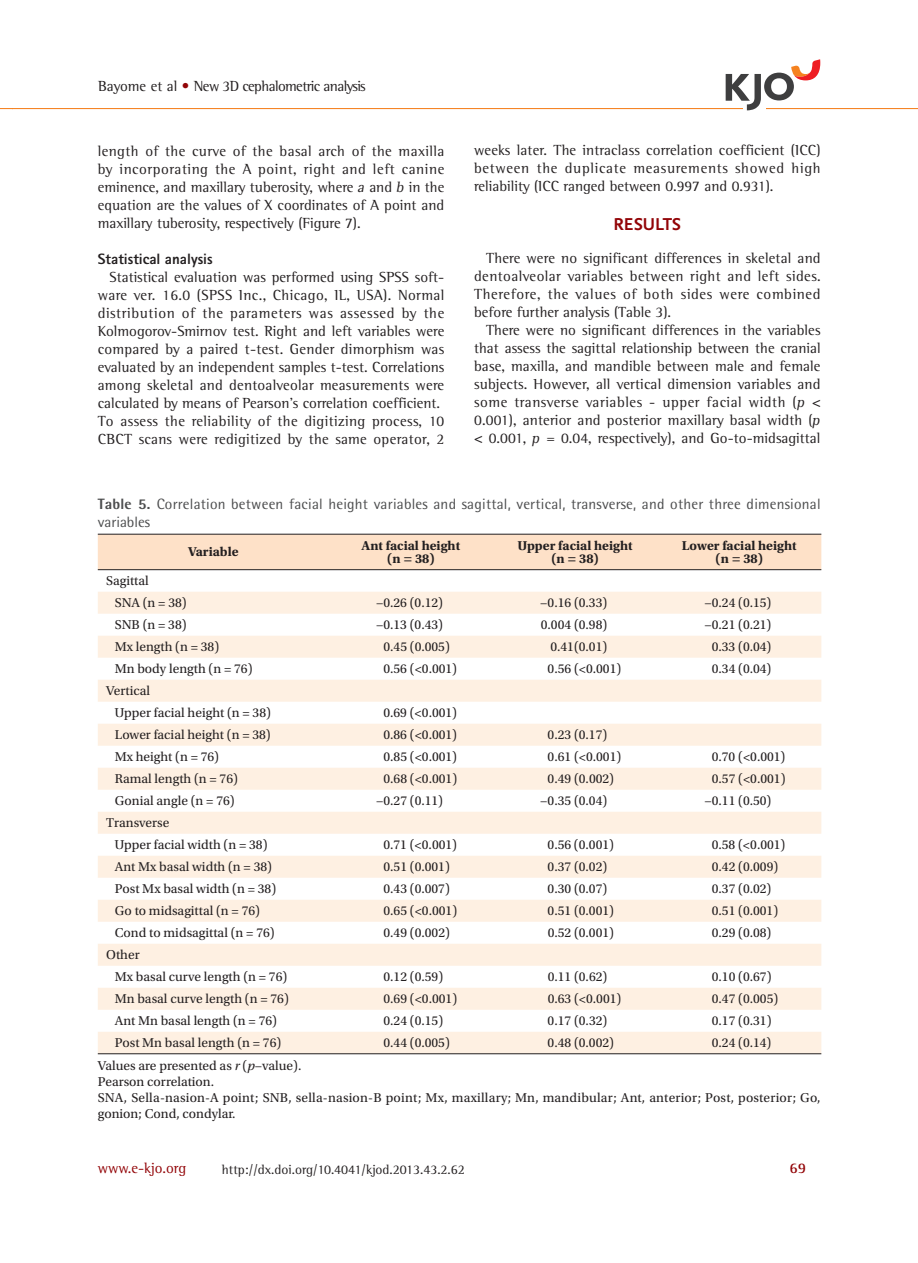
<style>
.page{position:relative;width:918px;height:1263px;background:#fff}
.page>*{position:absolute;margin:0;border:0;box-sizing:border-box;transform-origin:0 0}
.t1{font:700 18px "Nexus Sans";color:#920407}
.t2{font:15px/18px "Rotis Semi Serif Std";letter-spacing:.005em;color:#231f20;text-align:justify}
.t3{font:15px "Rotis Semi Serif Std";letter-spacing:.025em;color:#231f20}
.t4{font:15px/18px "Rotis Semi Sans Std";letter-spacing:.015em;color:#4b4c4d}
.t5{font:15px "Rotis Semi Serif Std";letter-spacing:.04em;color:#231f20}
.t6{font:15px "Rotis Semi Serif Std";letter-spacing:.035em;color:#231f20}
.t7{font:15px "Rotis Semi Serif Std";letter-spacing:-.04em;color:#231f20}
.t8{font:800 15px "Rotis Sans Serif Std";color:#231f20}
.t9{font:15px "Rotis Semi Serif Std";color:#920407}
.t10{font:700 15px "Rotis Semi Serif Std";color:#920407}
.t11{font:13.5px/22px "Utopia Std";color:#231f20}
.t12{font:700 13.5px/13.5px "Utopia Std";color:#231f20;text-align:center}
.t13{font:13.5px "Rotis Semi Serif Std";color:#231f20}
.s1{color:#920407}
.s2{font-style:italic}
.s3{font-weight:800}
</style>
<div class="page">
<svg style="left:0;top:108px;width:13px;height:1px"></svg>
<hr style="left:13px;top:108px;width:905px;height:1px;background:#f58220">
<svg style="left:726px;top:59px;width:94px;height:51px"></svg>
<div style="left:98px;top:535px;width:723px;height:34px;background:#fee1c8"></div>
<svg style="left:98px;top:592px;width:723px;height:461px;fill:#fef0e2"></svg>
<hr style="left:98px;top:534px;width:723px;height:1px;background:#231f20">
<hr style="left:98px;top:569px;width:723px;height:1px;background:#231f20">
<hr style="left:98px;top:1053px;width:559px;height:1px;background:#231f20">
<hr style="left:657px;top:1053px;width:164px;height:1px;background:#231f20">
<p class="t7" style="left:98px;top:81px;width:269px">Bayome et al <span class="s1">•</span> New 3D cephalometric analysis</p>
<p class="t2" style="left:98px;top:143px;width:348px">length of the curve of the basal arch of the maxilla by incorporating the A point, right and left canine eminence, and maxillary tuberosity, where <span class="s2">a</span> and <span class="s2">b</span> in the equation are the values of X coordinates of A point and maxillary tuberosity, respectively (Figure 7).</p>
<p class="t8" style="left:98px;top:254px;width:116px">Statistical analysis</p>
<p class="t2" style="left:110px;top:269px;width:336px">Statistical evaluation was performed using SPSS soft-</p>
<p class="t3" style="left:98px;top:290px;width:348px">ware ver. 16.0 (SPSS Inc., Chicago, IL, USA). Normal</p>
<p class="t5" style="left:98px;top:308px;width:348px">distribution of the parameters was assessed by the</p>
<p class="t2" style="left:98px;top:323px;width:348px">Kolmogorov-Smirnov test. Right and left variables were</p>
<p class="t2" style="left:98px;top:341px;width:348px">compared by a paired t-test. Gender dimorphism was</p>
<p class="t2" style="left:98px;top:359px;width:348px">evaluated by an independent samples t-test. Correlations</p>
<p class="t2" style="left:98px;top:377px;width:348px">among skeletal and dentoalveolar measurements were</p>
<p class="t2" style="left:98px;top:395px;width:344px">calculated by means of Pearson’s correlation coefficient.</p>
<p class="t3" style="left:98px;top:416px;width:348px">To assess the reliability of the digitizing process, 10</p>
<p class="t2" style="left:98px;top:431px;width:348px">CBCT scans were redigitized by the same operator, 2</p>
<p class="t2" style="left:474px;top:142px;width:348px">weeks later. The intraclass correlation coefficient (ICC) between the duplicate measurements showed high reliability (ICC ranged between 0.997 and 0.931).</p>
<p class="t1" style="left:614px;top:216px;width:69px">RESULTS</p>
<p class="t2" style="left:486px;top:250px;width:336px">There were no significant differences in skeletal and</p>
<p class="t3" style="left:474px;top:271px;width:348px">dentoalveolar variables between right and left sides.</p>
<p class="t5" style="left:474px;top:289px;width:348px">There fore, the values of both sides were combined</p>
<p class="t2" style="left:474px;top:304px;width:199px">before further analysis (Table 3).</p>
<p class="t2" style="left:486px;top:322px;width:336px">There were no significant differences in the variables</p>
<p class="t2" style="left:474px;top:340px;width:348px">that assess the sagittal relationship between the cranial</p>
<p class="t2" style="left:474px;top:358px;width:348px">base, maxilla, and mandible between male and female</p>
<p class="t2" style="left:474px;top:376px;width:348px">subjects. However, all vertical dimension variables and</p>
<p class="t6" style="left:474px;top:397px;width:348px">some transverse variables - upper facial width (<span class="s2">p</span> &lt;</p>
<p class="t2" style="left:474px;top:412px;width:347px">0.001), anterior and posterior maxillary basal width (<span class="s2">p</span></p>
<p class="t2" style="left:474px;top:430px;width:348px">&lt; 0.001, <span class="s2">p</span> = 0.04, respectively), and Go-to-midsagittal</p>
<p class="t4" style="left:98px;top:497px;width:724px"><span class="s3">Table 5.</span> Correlation between facial height variables and sagittal, vertical, transverse, and other three dimensional variables</p>
<p class="t12" style="left:188px;top:546px;width:52px">Variable</p>
<p class="t12" style="left:362px;top:540px;width:100px">Ant facial height (n = 38)</p>
<p class="t12" style="left:517px;top:540px;width:117px">Upper facial height (n = 38)</p>
<p class="t12" style="left:682px;top:540px;width:117px">Lower facial height (n = 38)</p>
<p class="t11" style="left:115px;top:571px;width:73px;text-indent:-9px">Sagittal<br>SNA (n = 38)</p>
<p class="t11" style="left:376px;top:593px;width:69px">−0.26 (0.12)</p>
<p class="t11" style="left:540px;top:593px;width:69px">−0.16 (0.33)</p>
<p class="t11" style="left:704px;top:593px;width:69px">−0.24 (0.15)</p>
<p class="t11" style="left:115px;top:615px;width:73px">SNB (n = 38)</p>
<p class="t11" style="left:376px;top:615px;width:69px">−0.13 (0.43)</p>
<p class="t11" style="left:541px;top:615px;width:68px">0.004 (0.98)</p>
<p class="t11" style="left:704px;top:615px;width:69px">−0.21 (0.21)</p>
<p class="t11" style="left:115px;top:637px;width:106px">Mx length (n = 38)</p>
<p class="t11" style="left:383px;top:637px;width:68px">0.45 (0.005)</p>
<p class="t11" style="left:550px;top:637px;width:58px">0.41(0.01)</p>
<p class="t11" style="left:712px;top:637px;width:61px">0.33 (0.04)</p>
<p class="t11" style="left:115px;top:659px;width:139px">Mn body length (n = 76)</p>
<p class="t11" style="left:383px;top:659px;width:75px">0.56 (&lt;0.001)</p>
<p class="t11" style="left:548px;top:659px;width:75px">0.56 (&lt;0.001)</p>
<p class="t11" style="left:712px;top:659px;width:61px">0.34 (0.04)</p>
<p class="t11" style="left:115px;top:681px;width:158px;text-indent:-9px">Vertical<br>Upper facial height (n = 38)</p>
<p class="t11" style="left:383px;top:703px;width:75px">0.69 (&lt;0.001)</p>
<p class="t11" style="left:115px;top:725px;width:157px">Lower facial height (n = 38)</p>
<p class="t11" style="left:383px;top:725px;width:75px">0.86 (&lt;0.001)</p>
<p class="t11" style="left:548px;top:725px;width:61px">0.23 (0.17)</p>
<p class="t11" style="left:115px;top:747px;width:106px">Mx height (n = 76)</p>
<p class="t11" style="left:383px;top:747px;width:75px">0.85 (&lt;0.001)</p>
<p class="t11" style="left:548px;top:747px;width:75px">0.61 (&lt;0.001)</p>
<p class="t11" style="left:712px;top:747px;width:75px">0.70 (&lt;0.001)</p>
<p class="t11" style="left:115px;top:769px;width:125px">Ramal length (n = 76)</p>
<p class="t11" style="left:384px;top:769px;width:75px">0.68 (&lt;0.001)</p>
<p class="t11" style="left:548px;top:769px;width:68px">0.49 (0.002)</p>
<p class="t11" style="left:712px;top:769px;width:75px">0.57 (&lt;0.001)</p>
<p class="t11" style="left:115px;top:791px;width:121px">Gonial angle (n = 76)</p>
<p class="t11" style="left:376px;top:791px;width:68px">−0.27 (0.11)</p>
<p class="t11" style="left:540px;top:791px;width:68px">−0.35 (0.04)</p>
<p class="t11" style="left:704px;top:791px;width:68px">−0.11 (0.50)</p>
<p class="t11" style="left:115px;top:813px;width:154px;text-indent:-9px">Transverse<br>Upper facial width (n = 38)</p>
<p class="t11" style="left:383px;top:835px;width:75px">0.71 (&lt;0.001)</p>
<p class="t11" style="left:548px;top:835px;width:68px">0.56 (0.001)</p>
<p class="t11" style="left:712px;top:835px;width:75px">0.58 (&lt;0.001)</p>
<p class="t11" style="left:115px;top:857px;width:159px">Ant Mx basal width (n = 38)</p>
<p class="t11" style="left:383px;top:857px;width:68px">0.51 (0.001)</p>
<p class="t11" style="left:548px;top:857px;width:61px">0.37 (0.02)</p>
<p class="t11" style="left:712px;top:857px;width:68px">0.42 (0.009)</p>
<p class="t11" style="left:115px;top:879px;width:163px">Post Mx basal width (n = 38)</p>
<p class="t11" style="left:383px;top:879px;width:68px">0.43 (0.007)</p>
<p class="t11" style="left:548px;top:879px;width:61px">0.30 (0.07)</p>
<p class="t11" style="left:712px;top:879px;width:61px">0.37 (0.02)</p>
<p class="t11" style="left:115px;top:901px;width:147px">Go to midsagittal (n = 76)</p>
<p class="t11" style="left:384px;top:901px;width:75px">0.65 (&lt;0.001)</p>
<p class="t11" style="left:548px;top:901px;width:68px">0.51 (0.001)</p>
<p class="t11" style="left:712px;top:901px;width:68px">0.51 (0.001)</p>
<p class="t11" style="left:115px;top:923px;width:161px">Cond to midsagittal (n = 76)</p>
<p class="t11" style="left:384px;top:923px;width:68px">0.49 (0.002)</p>
<p class="t11" style="left:548px;top:923px;width:68px">0.52 (0.001)</p>
<p class="t11" style="left:712px;top:923px;width:61px">0.29 (0.08)</p>
<p class="t11" style="left:115px;top:945px;width:174px;text-indent:-9px">Other<br>Mx basal curve length (n = 76)</p>
<p class="t11" style="left:384px;top:967px;width:61px">0.12 (0.59)</p>
<p class="t11" style="left:548px;top:967px;width:61px">0.11 (0.62)</p>
<p class="t11" style="left:712px;top:967px;width:61px">0.10 (0.67)</p>
<p class="t11" style="left:115px;top:989px;width:176px">Mn basal curve length (n = 76)</p>
<p class="t11" style="left:384px;top:989px;width:75px">0.69 (&lt;0.001)</p>
<p class="t11" style="left:548px;top:989px;width:75px">0.63 (&lt;0.001)</p>
<p class="t11" style="left:712px;top:989px;width:68px">0.47 (0.005)</p>
<p class="t11" style="left:115px;top:1011px;width:164px">Ant Mn basal length (n = 76)</p>
<p class="t11" style="left:383px;top:1011px;width:61px">0.24 (0.15)</p>
<p class="t11" style="left:548px;top:1011px;width:61px">0.17 (0.32)</p>
<p class="t11" style="left:712px;top:1011px;width:61px">0.17 (0.31)</p>
<p class="t11" style="left:115px;top:1033px;width:168px">Post Mn basal length (n = 76)</p>
<p class="t11" style="left:384px;top:1033px;width:68px">0.44 (0.005)</p>
<p class="t11" style="left:548px;top:1033px;width:68px">0.48 (0.002)</p>
<p class="t11" style="left:712px;top:1033px;width:61px">0.24 (0.14)</p>
<p class="t11" style="left:98px;top:1059px;width:724px;line-height:16.2px">Values are presented as <span class="s2">r</span> (<span class="s2">p</span>−value).<br>Pearson correlation.<br>SNA, Sella-nasion-A point; SNB, sella-nasion-B point; Mx, maxillary; Mn, mandibular; Ant, anterior; Post, posterior; Go, gonion; Cond, condylar.</p>
<p class="t9" style="left:98px;top:1162px;width:90px">www.e-kjo.org</p>
<p class="t13" style="left:222px;top:1164px;width:244px">http://dx.doi.org/10.4041/kjod.2013.43.2.62</p>
<p class="t10" style="left:790px;top:1163px;width:18px">69</p>
</div>
